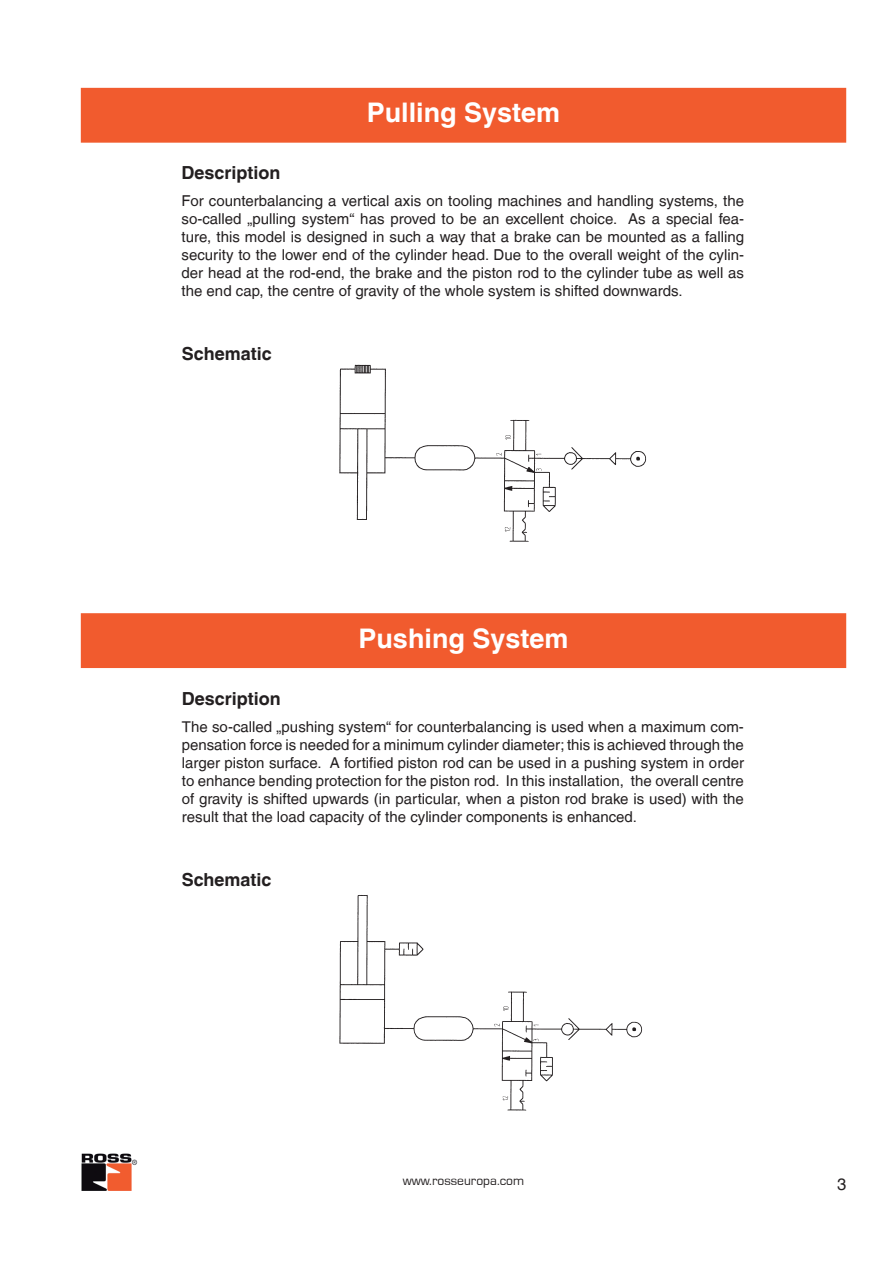
<style>
.page{position:relative;width:893px;height:1263px;background:#fff}
.page>*{position:absolute;margin:0;border:0;box-sizing:border-box;transform-origin:0 0}
.t1{font:700 27px "Helvetica LT";color:#fff}
.t2{font:700 18px "Helvetica LT";color:#231f20}
.t3{font:16.5px "Helvetica LT";color:#231f20}
.t4{font:15px/18px "Helvetica LT";color:#231f20;text-align:justify}
.t5{font:13.5px "Eurostile T";color:#231f20}
</style>
<div class="page">
<img style="left:81px;top:1153px;width:56px;height:38px">
<div style="left:81px;top:613px;width:765px;height:55px;background:#f15b2e;border:3px solid #f15b2e"></div>
<div style="left:81px;top:88px;width:765px;height:55px;background:#f15b2e;border:3px solid #f15b2e"></div>
<img style="left:339px;top:364px;width:308px;height:178px">
<img style="left:339px;top:895px;width:304px;height:216px">
<h1 class="t1" style="left:367px;top:96px;width:195px">Pulling System</h1>
<p class="t2" style="left:182px;top:162px;width:101px">Description</p>
<p class="t4" style="left:182px;top:192px;width:564px">For counterbalancing a vertical axis on tooling machines and handling systems, the so-called „pulling system“ has proved to be an excellent choice. As a special fea&shy;ture, this model is designed in such a way that a brake can be mounted as a falling security to the lower end of the cylinder head. Due to the overall weight of the cylin&shy;der head at the rod-end, the brake and the piston rod to the cylinder tube as well as the end cap, the centre of gravity of the whole system is shifted downwards.</p>
<p class="t2" style="left:182px;top:342px;width:91px">Schematic</p>
<h1 class="t1" style="left:358px;top:622px;width:212px">Pushing System</h1>
<p class="t2" style="left:182px;top:688px;width:101px">Description</p>
<p class="t4" style="left:182px;top:718px;width:564px">The so-called „pushing system“ for counterbalancing is used when a maximum com&shy;pensation force is needed for a minimum cylinder diameter; this is achieved through the larger piston surface. A fortified piston rod can be used in a pushing system in order to enhance bending protection for the piston rod. In this installation, the overall centre of gravity is shifted upwards (in particular, when a piston rod brake is used) with the result that the load capacity of the cylinder components is enhanced.</p>
<p class="t2" style="left:182px;top:868px;width:91px">Schematic</p>
<p class="t5" style="left:403px;top:1173px;width:123px">www.rosseuropa.com</p>
<p class="t3" style="left:837px;top:1175px;width:11px">3</p>
</div>
